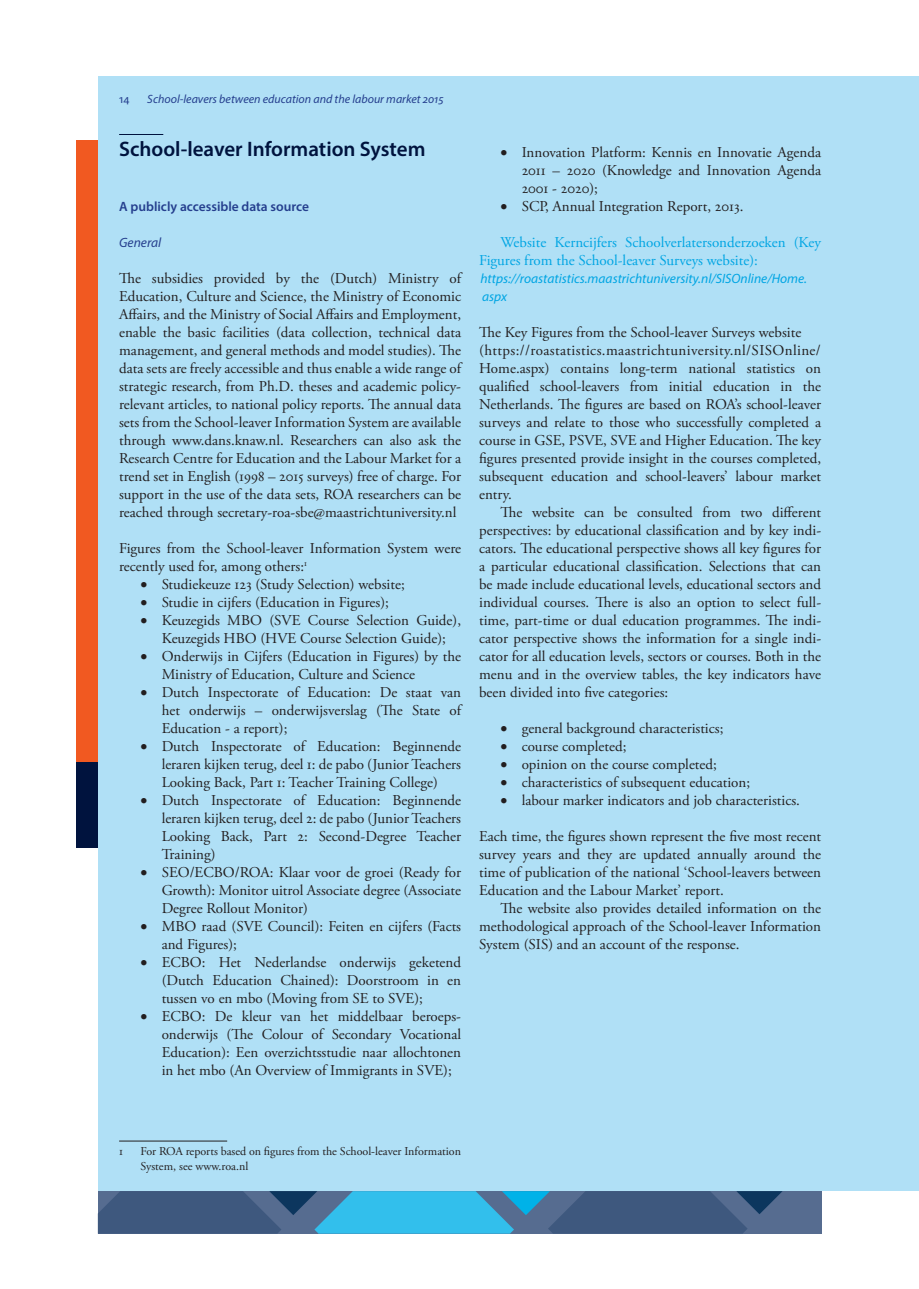
<style>
.page{position:relative;width:919px;height:1289px;background:#fff}
.page>*{position:absolute;margin:0;border:0;box-sizing:border-box;transform-origin:0 0}
.kop_1{font:600 21px "Myriad Pro";color:#00133e}
.bodytekst_niet_inspr{font:15px/18px "Adobe Garamond Pro";color:#231f20;text-align:justify}
.bodytekst{font:15px/18px "Adobe Garamond Pro";color:#231f20;text-align:justify}
.bodytekst-2{font:15px/18px "Adobe Garamond Pro";color:#00a5e3}
.kop_3_voorwerk{font:italic 13.5px/18px "Myriad Pro";color:#00a5e3}
.kop_2{font:600 13.5px "Myriad Pro";color:#253f8e}
.kop_3{font:italic 13.5px "Myriad Pro";color:#253f8e}
.voetnoot{font:12px/14.4px "Adobe Garamond Pro";color:#231f20}
.bodytekst-3{font:italic 12px "Myriad Pro";color:#253f8e}
.bodytekst-4{font:12px "Myriad Pro";color:#253f8e}
</style>
<div class="page">
<div style="left:98px;top:77px;width:820px;height:1113px;background:#b0e0f6"></div>
<div style="left:98px;top:1191px;width:723px;height:42px;background:#566c90"></div>
<svg style="left:98px;top:1191px;width:684px;height:42px"></svg>
<div style="left:77px;top:761px;width:21px;height:86px;background:#00133e"></div>
<div style="left:77px;top:140px;width:21px;height:621px;background:#f15921"></div>
<hr style="left:119px;top:134px;width:44px;height:1px;background:#00133e">
<hr style="left:119px;top:1140px;width:108px;height:1px;background:#231f20">
<p class="bodytekst-4" style="left:119px;top:91px;width:12px">14</p>
<p class="bodytekst-3" style="left:147px;top:91px;width:298px">School-leavers between education and the labour market 2015</p>
<p class="kop_1" style="left:119px;top:136px;width:308px">School-leaver Information System</p>
<p class="kop_2" style="left:119px;top:198px;width:191px">A publicly accessible data source</p>
<p class="kop_3" style="left:119px;top:234px;width:44px">General</p>
<p class="bodytekst_niet_inspr" style="left:119px;top:270px;width:343px">The subsidies provided by the (Dutch) Ministry of Education, Culture and Science, the Ministry of Economic Affairs, and the Ministry of Social Affairs and Employment, enable the basic facilities (data collection, technical data management, and general methods and model studies). The data sets are freely accessible and thus enable a wide range of strategic research, from Ph.D. theses and academic policy&shy;relevant articles, to national policy reports. The annual data sets from the School-leaver Information System are available through www.dans.knaw.nl. Researchers can also ask the Research Centre for Education and the Labour Market for a trend set in English (1998 – 2015 surveys) free of charge. For support in the use of the data sets, ROA researchers can be reached through secretary-roa-sbe@maastrichtuniversity.nl</p>
<p class="bodytekst_niet_inspr" style="left:119px;top:540px;width:343px">Figures from the School-leaver Information System were recently used for, among others:<sup>1</sup></p>
<p class="bodytekst_niet_inspr" style="left:140px;top:576px;width:266px">• Studiekeuze 123 (Study Selection) website;</p>
<p class="bodytekst_niet_inspr" style="left:140px;top:594px;width:250px">• Studie in cijfers (Education in Figures);</p>
<p class="bodytekst_niet_inspr" style="left:140px;top:612px;width:322px;text-align:center">• Keuzegids MBO (SVE Course Selection Guide),<br>Keuzegids HBO (HVE Course Selection Guide);</p>
<p class="bodytekst_niet_inspr" style="left:162px;top:648px;width:301px;text-indent:-21px">• Onderwijs in Cijfers (Education in Figures) by the<br>Ministry of Education, Culture and Science</p>
<p class="bodytekst_niet_inspr" style="left:162px;top:684px;width:301px;text-indent:-21px">• Dutch Inspectorate of Education: De staat van het onderwijs – onderwijsverslag (The State of Education - a report);</p>
<p class="bodytekst_niet_inspr" style="left:162px;top:738px;width:301px;text-indent:-21px">• Dutch Inspectorate of Education: Beginnende leraren kijken terug, deel 1: de pabo (Junior Teachers Looking Back, Part 1: Teacher Training College)</p>
<p class="bodytekst_niet_inspr" style="left:162px;top:792px;width:301px;text-indent:-21px">• Dutch Inspectorate of Education: Beginnende leraren kijken terug, deel 2: de pabo (Junior Teachers Looking Back, Part 2: Second-Degree Teacher Training)</p>
<p class="bodytekst_niet_inspr" style="left:162px;top:864px;width:301px;text-indent:-21px">• SEO/ECBO/ROA: Klaar voor de groei (Ready for Growth): Monitor uitrol Associate degree (Associate Degree Rollout Monitor)</p>
<p class="bodytekst_niet_inspr" style="left:162px;top:918px;width:301px;text-indent:-21px">• MBO raad (SVE Council): Feiten en cijfers (Facts and Figures);</p>
<p class="bodytekst_niet_inspr" style="left:162px;top:954px;width:301px;text-indent:-21px">• ECBO: Het Nederlandse onderwijs geketend (Dutch Education Chained): Doorstroom in en tussen vo en mbo (Moving from SE to SVE);</p>
<p class="bodytekst_niet_inspr" style="left:162px;top:1008px;width:301px;text-indent:-21px">• ECBO: De kleur van het middelbaar beroeps&shy;onderwijs (The Colour of Secondary Vocational Education): Een overzichtsstudie naar allochtonen in het mbo (An Overview of Immigrants in SVE);</p>
<p class="bodytekst_niet_inspr" style="left:521px;top:144px;width:301px;text-indent:-21px">• Innovation Platform: Kennis en Innovatie Agenda 2011 – 2020 (Knowledge and Innovation Agenda 2001 - 2020);</p>
<p class="bodytekst_niet_inspr" style="left:500px;top:198px;width:244px">• SCP, Annual Integration Report, 2013.</p>
<p class="bodytekst-2" style="left:479px;top:234px;width:343px;text-indent:21px">Website Kerncijfers Schoolverlatersonderzoeken (Key<br>Figures from the School-leaver Surveys website):</p>
<p class="kop_3_voorwerk" style="left:480px;top:269px;width:328px">https://roastatistics.maastrichtuniversity.nl/SISOnline/Home. aspx</p>
<p class="bodytekst_niet_inspr" style="left:479px;top:324px;width:324px">The Key Figures from the School-leaver Surveys website</p>
<p class="bodytekst_niet_inspr" style="left:479px;top:342px;width:343px">(https://roastatistics.maastrichtuniversity.nl/SISOnline/ Home.aspx) contains long-term national statistics on qualified school-leavers from initial education in the Netherlands. The figures are based on ROA’s school-leaver surveys and relate to those who successfully completed a course in GSE, PSVE, SVE and Higher Education. The key figures presented provide insight in the courses completed, subsequent education and school-leavers’ labour market entry.</p>
<p class="bodytekst" style="left:479px;top:504px;width:343px;text-indent:21px">The website can be consulted from two different perspectives: by educational classification and by key indi&shy;cators. The educational perspective shows all key figures for a particular educational classification. Selections that can be made include educational levels, educational sectors and individual courses. There is also an option to select full&shy;time, part-time or dual education programmes. The indi&shy;cator perspective shows the information for a single indi&shy;cator for all education levels, sectors or courses. Both in the menu and in the overview tables, the key indicators have been divided into five categories:</p>
<p class="bodytekst_niet_inspr" style="left:500px;top:720px;width:224px">• general background characteristics;</p>
<p class="bodytekst_niet_inspr" style="left:500px;top:738px;width:128px">• course completed;</p>
<p class="bodytekst_niet_inspr" style="left:500px;top:756px;width:218px">• opinion on the course completed;</p>
<p class="bodytekst_niet_inspr" style="left:500px;top:774px;width:251px">• characteristics of subsequent education;</p>
<p class="bodytekst_niet_inspr" style="left:500px;top:792px;width:301px">• labour marker indicators and job characteristics.</p>
<p class="bodytekst_niet_inspr" style="left:479px;top:828px;width:343px">Each time, the figures shown represent the five most recent survey years and they are updated annually around the time of publication of the national ‘School-leavers between Education and the Labour Market’ report.</p>
<p class="bodytekst" style="left:479px;top:900px;width:343px;text-indent:21px">The website also provides detailed information on the methodological approach of the School-leaver Information System (SIS) and an account of the response.</p>
<p class="voetnoot" style="left:119px;top:1144px;width:5px">1</p>
<p class="voetnoot" style="left:140px;top:1144px;width:322px">For ROA reports based on figures from the School-leaver Information<br>System, see www.roa.nl</p>
</div>
